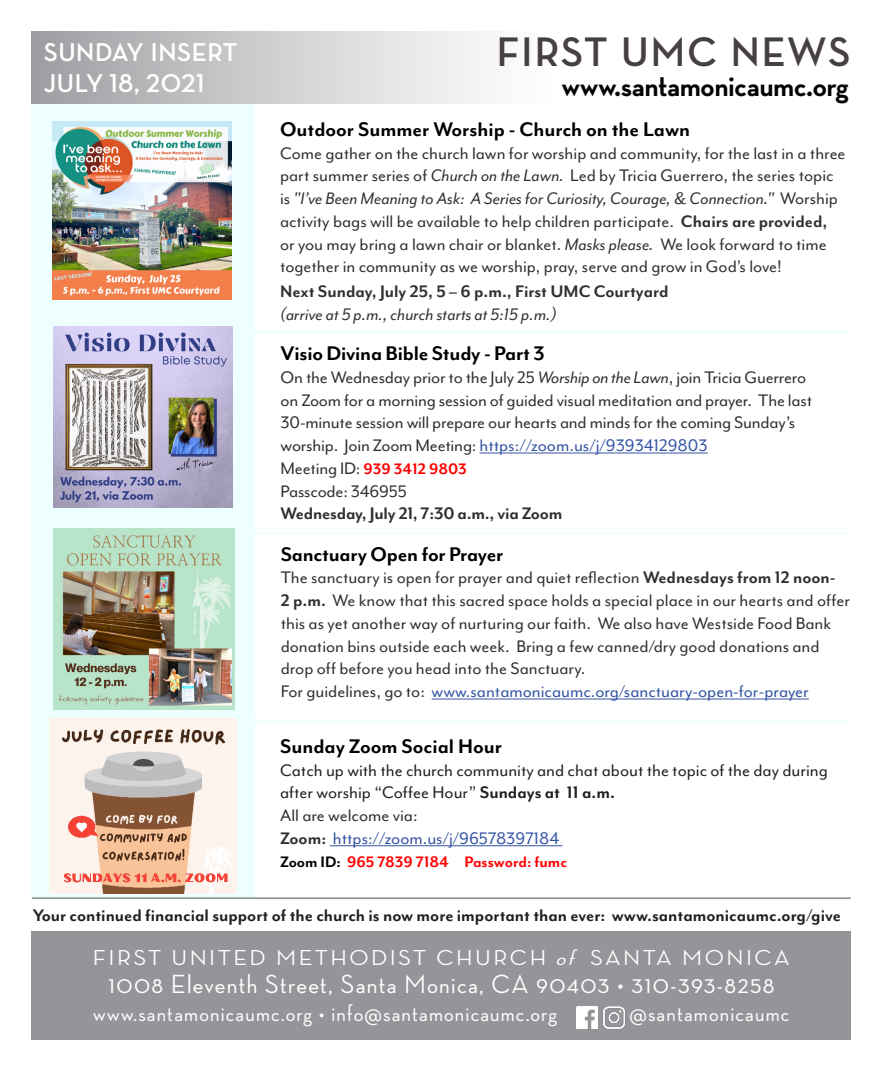
<style>
.page{position:relative;width:882px;height:1071px;background:#fff}
.page>*{position:absolute;margin:0;border:0;box-sizing:border-box;transform-origin:0 0}
.t1{font:700 42px "Neutra Disp";letter-spacing:.05em;color:#464042}
.t2{font:700 33.25px "Neutra Disp";color:#040503}
.t3{font:500 26.78px "Neutra Disp";letter-spacing:.05em;color:#fff}
.t4{font:700 26.25px "Neutra Disp";letter-spacing:.025em;color:#fff}
.t5{font:500 23.62px "Neutra Disp";letter-spacing:.05em;color:#fff}
.t6{font:700 22.75px "Mr Eaves Mod OT";color:#000}
.t7{font:500 22.05px "Neutra Disp";letter-spacing:.1em;color:#fff;scale:1.11 1}
.t8{font:19.25px/22.8px "Mr Eaves Mod OT";color:#312f30}
.t9{font:19.25px/22.8px "Mr Eaves Mod OT";color:#231f20}
.t10{font:19.25px "Mr Eaves Mod OT";color:#3454a4}
.t11{font:700 19.25px "Mr Eaves Mod OT";color:#231f20}
.t12{font:700 19.25px "Mr Eaves Mod OT";color:#312f30}
.t13{font:italic 19.25px "Mr Eaves Mod OT";color:#312f30}
.t14{font:700 17.5px "Mr Eaves Mod OT";color:#f00}
.s1{font-style:italic}
.s2{font-weight:700}
.s3{color:#3454a4}
.s4{font-weight:400;font-size:19.25px;color:#312f30}
.s5{color:#312f30}
.s6{font-weight:700;color:#312f30}
.s7{color:#000}
</style>
<div class="page">
<div style="left:32px;top:104px;width:223px;height:793px;background:#eff"></div>
<div style="left:31px;top:931px;width:819px;height:109px;background:#939598"></div>
<div style="left:32px;top:31px;width:742px;height:73px;background:linear-gradient(to right,#a9aaad,#fff)"></div>
<img style="left:602px;top:1006px;width:24px;height:23px">
<img style="left:576px;top:1006px;width:22px;height:22px">
<hr style="left:32px;top:897px;width:819px;height:2px;background:#939598">
<hr style="left:254px;top:331px;width:595px;height:2px;background:#e5ffff">
<hr style="left:479px;top:453px;width:229px;height:1px;background:#3454a4">
<img style="left:53px;top:327px;width:179px;height:181px">
<hr style="left:253px;top:532px;width:598px;height:2px;background:#e5ffff">
<img style="left:53px;top:121px;width:178px;height:179px">
<img style="left:49px;top:719px;width:188px;height:174px">
<hr style="left:330px;top:845px;width:233px;height:1px;background:#3454a4">
<hr style="left:253px;top:720px;width:596px;height:1px;background:#e5ffff">
<img style="left:53px;top:528px;width:181px;height:181px">
<hr style="left:432px;top:699px;width:377px;height:1px;background:#3454a4">
<p class="t4" style="left:44px;top:37px;width:195px">SUNDAY INSERT</p>
<p class="t4" style="left:44px;top:69px;width:162px">JULY 18, 2021</p>
<p class="t1" style="left:497px;top:28px;width:355px">FIRST UMC NEWS</p>
<p class="t2" style="left:562px;top:66px;width:289px">www.santamonicaumc.org</p>
<p class="t6" style="left:280px;top:117px;width:412px">Outdoor Summer Worship - Church on the Lawn</p>
<p class="t8" style="left:280px;top:142px;width:567px">Come gather on the church lawn for worship and community, for the last in a three part summer series of <span class="s1">Church on the Lawn.</span> Led by Tricia Guerrero, the series topic is <span class="s1">"I’ve Been Meaning to Ask: A Series for Curiosity, Courage, &amp; Connection."</span> Worship activity bags will be available to help children participate. <span class="s2">Chairs are provided, </span>or you may bring a lawn chair or blanket. <span class="s1">Masks please.</span> We look forward to time together in community as we worship, pray, serve and grow in God’s love!</p>
<p class="t12" style="left:280px;top:281px;width:390px">Next Sunday, July 25, 5 – 6 p.m., First UMC Courtyard</p>
<p class="t13" style="left:280px;top:303px;width:278px">(arrive at 5 p.m., church starts at 5:15 p.m.)</p>
<p class="t6" style="left:281px;top:341px;width:266px">Visio Divina Bible Study - Part 3</p>
<p class="t8" style="left:281px;top:366px;width:533px">On the Wednesday prior to the July 25 <span class="s1">Worship on the Lawn</span>, join Tricia Guerrero on Zoom for a morning session of guided visual meditation and prayer. The last 30-minute session will prepare our hearts and minds for the coming Sunday’s worship. Join Zoom Meeting: <span class="s3">https://zoom.us/j/93934129803</span></p>
<p class="t14" style="left:281px;top:459px;width:188px"><span class="s4">Meeting ID:</span> 939 3412 9803</p>
<p class="t8" style="left:281px;top:480px;width:128px">Passcode: 346955</p>
<p class="t12" style="left:281px;top:503px;width:283px">Wednesday, July 21, 7:30 a.m., via Zoom</p>
<p class="t6" style="left:281px;top:541px;width:224px">Sanctuary Open for Prayer</p>
<p class="t8" style="left:281px;top:566px;width:556px">The sanctuary is open for prayer and quiet reflection <span class="s2">Wednesdays from 12 noon-</span></p>
<p class="t8" style="left:281px;top:589px;width:571px"><span class="s2">2 p.m.</span> We know that this sacred space holds a special place in our hearts and offer this as yet another way of nurturing our faith. We also have Westside Food Bank donation bins outside each week. Bring a few canned/dry good donations and drop off before you head into the Sanctuary.</p>
<p class="t10" style="left:281px;top:681px;width:530px"><span class="s5">For guidelines, go to:</span> www.santamonicaumc.org/sanctuary-open-for-prayer</p>
<p class="t6" style="left:280px;top:734px;width:223px">Sunday Zoom Social Hour</p>
<p class="t9" style="left:280px;top:759px;width:549px">Catch up with the church community and chat about the topic of the day during after worship “Coffee Hour” <span class="s2">Sundays at 11 a.m.</span></p>
<p class="t8" style="left:280px;top:804px;width:139px">All are welcome via:</p>
<p class="t10" style="left:280px;top:828px;width:281px"><span class="s6">Zoom:</span> https://zoom.us/j/96578397184</p>
<p class="t14" style="left:280px;top:852px;width:289px"><span class="s7">Zoom ID:</span> 965 7839 7184 Password: fumc</p>
<p class="t11" style="left:33px;top:904px;width:810px">Your continued financial support of the church is now more important than ever: www.santamonicaumc.org/give</p>
<p class="t7" style="left:93px;top:946px;width:629px">FIRST UNITED METHODIST CHURCH <span class="s1">of</span> SANTA MONICA</p>
<p class="t3" style="left:108px;top:970px;width:668px">1008 Eleventh Street, Santa Monica, CA 90403 • 310-393-8258</p>
<p class="t5" style="left:93px;top:1000px;width:465px">www.santamonicaumc.org • info@santamonicaumc.org</p>
<p class="t5" style="left:629px;top:1000px;width:161px">@santamonicaumc</p>
</div>
